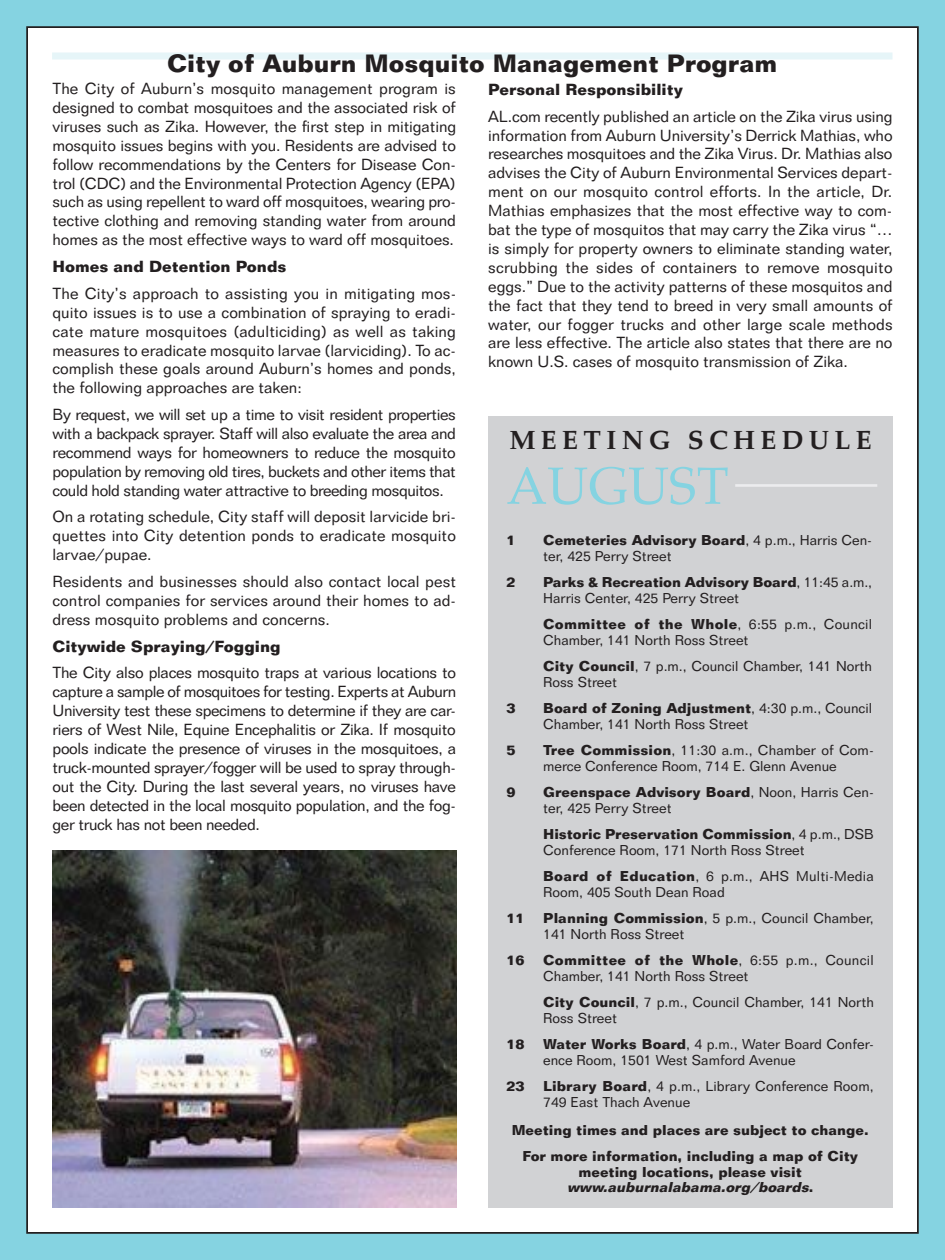
<style>
.page{position:relative;width:945px;height:1260px;background:#85d3e1}
.page>*{position:absolute;margin:0;border:0;box-sizing:border-box;transform-origin:0 0}
.t1{font:52.5px "Palatino";color:#85d3e1}
.t2{font:700 26.25px "Palatino";letter-spacing:.2em;color:#231f20}
.t3{font:700 24.5px "Folio BT";color:#231f20}
.t4{font:15.75px/18.9px "Folio BT";letter-spacing:-.005em;color:#231f20;text-align:justify}
.t5{font:700 15.75px "Folio BT";color:#231f20}
.t6{font:14px/15.8px "Folio BT";color:#231f20}
.t7{font:700 14px/26.2px "Folio BT";color:#231f20;text-align:center}
.s1{font-weight:700}
.s2{font-style:italic}
</style>
<div class="page">
<div style="left:27px;top:27px;width:891px;height:1206px;background:#fff"></div>
<div style="left:488px;top:416px;width:404px;height:792px;background:#d1d2d4"></div>
<hr style="left:735px;top:484px;width:142px;height:3px;background:#ececee">
<div style="left:52px;top:52px;width:841px;height:8px;background:#e6f5f8"></div>
<img style="left:52px;top:850px;width:405px;height:358px">
<h3 class="t3" style="left:167px;top:48px;width:612px">City of Auburn Mosquito Management Program</h3>
<p class="t4" style="left:52px;top:79px;width:405px">The City of Auburn’s mosquito management program is designed to combat mosquitoes and the associated risk of viruses such as Zika. However, the first step in mitigating mosquito issues begins with you. Residents are advised to follow recommendations by the Centers for Disease Con&shy;trol (CDC) and the Environmental Protection Agency (EPA) such as using repellent to ward off mosquitoes, wearing pro&shy;tective clothing and removing standing water from around homes as the most effective ways to ward off mosquitoes.</p>
<p class="t5" style="left:52px;top:257px;width:235px">Homes and Detention Ponds</p>
<p class="t4" style="left:52px;top:284px;width:405px">The City’s approach to assisting you in mitigating mos&shy;quito issues is to use a combination of spraying to eradi&shy;cate mature mosquitoes (adulticiding) as well as taking measures to eradicate mosquito larvae (larviciding). To ac&shy;complish these goals around Auburn’s homes and ponds, the following approaches are taken:</p>
<p class="t4" style="left:52px;top:405px;width:405px">By request, we will set up a time to visit resident properties with a backpack sprayer. Staff will also evaluate the area and recommend ways for homeowners to reduce the mosquito population by removing old tires, buckets and other items that could hold standing water attractive to breeding mosquitos.</p>
<p class="t4" style="left:52px;top:507px;width:405px">On a rotating schedule, City staff will deposit larvicide bri&shy;quettes into City detention ponds to eradicate mosquito larvae/pupae.</p>
<p class="t4" style="left:52px;top:572px;width:405px">Residents and businesses should also contact local pest control companies for services around their homes to ad&shy;dress mosquito problems and concerns.</p>
<p class="t5" style="left:52px;top:636px;width:230px">Citywide Spraying/Fogging</p>
<p class="t4" style="left:52px;top:663px;width:405px">The City also places mosquito traps at various locations to capture a sample of mosquitoes for testing. Experts at Auburn University test these specimens to determine if they are car&shy;riers of West Nile, Equine Encephalitis or Zika. If mosquito pools indicate the presence of viruses in the mosquitoes, a truck-mounted sprayer/fogger will be used to spray through&shy;out the City. During the last several years, no viruses have been detected in the local mosquito population, and the fog&shy;ger truck has not been needed.</p>
<p class="t5" style="left:488px;top:80px;width:196px">Personal Responsibility</p>
<p class="t4" style="left:488px;top:106px;width:406px">AL.com recently published an article on the Zika virus using information from Auburn University’s Derrick Mathias, who researches mosquitoes and the Zika Virus. Dr. Mathias also advises the City of Auburn Environmental Services depart&shy;ment on our mosquito control efforts. In the article, Dr.<br>Mathias emphasizes that the most effective way to com&shy;bat the type of mosquitos that may carry the Zika virus “… is simply for property owners to eliminate standing water, scrubbing the sides of containers to remove mosquito eggs.” Due to the activity patterns of these mosquitos and the fact that they tend to breed in very small amounts of water, our fogger trucks and other large scale methods are less effective. The article also states that there are no known U.S. cases of mosquito transmission of Zika.</p>
<h2 class="t2" style="left:509px;top:418px;width:364px">MEETING SCHEDULE</h2>
<h1 class="t1" style="left:506px;top:442px;width:224px">AUGUST</h1>
<p class="t7" style="left:506px;top:527px;width:11px">1</p>
<p class="t6" style="left:543px;top:532px;width:330px"><span class="s1">Cemeteries Advisory Board</span>, 4 p.m., Harris Cen&shy;ter, 425 Perry Street</p>
<p class="t7" style="left:506px;top:569px;width:11px">2</p>
<p class="t6" style="left:543px;top:574px;width:331px"><span class="s1">Parks &amp; Recreation Advisory Board</span>, 11:45 a.m.,<br>Harris Center, 425 Perry Street</p>
<p class="t6" style="left:543px;top:616px;width:331px"><span class="s1">Committee of the Whole</span>, 6:55 p.m., Council<br>Chamber, 141 North Ross Street</p>
<p class="t6" style="left:543px;top:658px;width:330px"><span class="s1">City Council</span>, 7 p.m., Council Chamber, 141 North<br>Ross Street</p>
<p class="t7" style="left:506px;top:695px;width:11px">3</p>
<p class="t6" style="left:543px;top:700px;width:330px"><span class="s1">Board of Zoning Adjustment</span>, 4:30 p.m., Council<br>Chamber, 141 North Ross Street</p>
<p class="t7" style="left:506px;top:737px;width:11px">5</p>
<p class="t6" style="left:543px;top:742px;width:332px"><span class="s1">Tree Commission</span>, 11:30 a.m., Chamber of Com&shy;merce Conference Room, 714 E. Glenn Avenue</p>
<p class="t7" style="left:506px;top:779px;width:11px">9</p>
<p class="t6" style="left:543px;top:784px;width:332px"><span class="s1">Greenspace Advisory Board</span>, Noon, Harris Cen&shy;ter, 425 Perry Street</p>
<p class="t6" style="left:543px;top:826px;width:332px"><span class="s1">Historic Preservation Commission</span>, 4 p.m., DSB<br>Conference Room, 171 North Ross Street</p>
<p class="t6" style="left:543px;top:868px;width:332px"><span class="s1">Board of Education</span>, 6 p.m., AHS Multi-Media<br>Room, 405 South Dean Road</p>
<p class="t7" style="left:506px;top:905px;width:20px">11</p>
<p class="t6" style="left:543px;top:910px;width:332px"><span class="s1">Planning Commission</span>, 5 p.m., Council Chamber,<br>141 North Ross Street</p>
<p class="t7" style="left:506px;top:947px;width:20px">16</p>
<p class="t6" style="left:543px;top:952px;width:332px"><span class="s1">Committee of the Whole</span>, 6:55 p.m., Council<br>Chamber, 141 North Ross Street</p>
<p class="t6" style="left:543px;top:994px;width:332px"><span class="s1">City Council</span>, 7 p.m., Council Chamber, 141 North<br>Ross Street</p>
<p class="t7" style="left:506px;top:1031px;width:20px">18</p>
<p class="t6" style="left:543px;top:1036px;width:332px"><span class="s1">Water Works Board</span>, 4 p.m., Water Board Confer&shy;ence Room, 1501 West Samford Avenue</p>
<p class="t7" style="left:506px;top:1073px;width:20px">23</p>
<p class="t6" style="left:543px;top:1078px;width:332px"><span class="s1">Library Board</span>, 4 p.m., Library Conference Room,<br>749 East Thach Avenue</p>
<p class="t7" style="left:512px;top:1116px;width:358px">Meeting times and places are subject to change.<br>For more information, including a map of City</p>
<p class="t7" style="left:567px;top:1164px;width:248px;line-height:15.8px">meeting locations, please visit <span class="s2">www.auburnalabama.org/boards</span>.</p>
</div>
